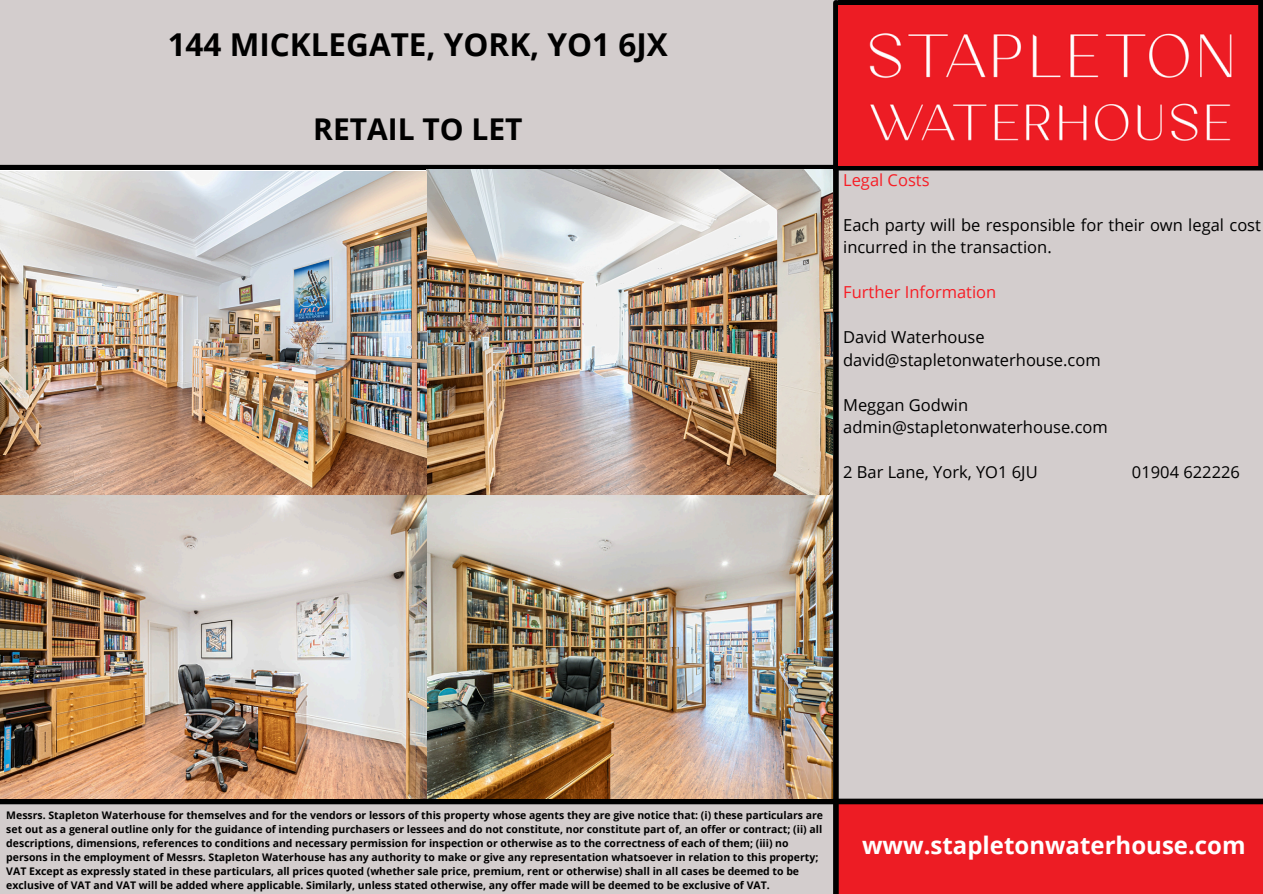
<style>
.page{position:relative;width:1263px;height:894px;background:#fff}
.page>*{position:absolute;margin:0;border:0;box-sizing:border-box;transform-origin:0 0}
.t1{font:700 31.5px "Open Sans";color:#000}
.t2{font:700 30px "Open Sans";color:#000}
.t3{font:700 24px "Open Sans";color:#fff}
.t4{font:16.5px/22.5px "Open Sans";color:#000}
.t5{font:16.5px "Open Sans";color:#f71d25}
.t6{font:700 10.5px/14px "Open Sans";color:#000}
</style>
<div class="page">
<div style="left:0;top:0;width:833px;height:468px;background:#d3cdcd"></div>
<div style="left:845px;top:125px;width:418px;height:673px;background:#d3cdcd"></div>
<div style="left:0;top:753px;width:845px;height:140px;background:#d3cdcd"></div>
<div style="left:836px;top:804px;width:427px;height:89px;background:#ed1c24"></div>
<div style="left:0;top:165px;width:1263px;height:5px;background:#000"></div>
<div style="left:0;top:798px;width:1263px;height:6px;background:#000"></div>
<div style="left:833px;top:3px;width:6px;height:890px;background:#000"></div>
<div style="left:839px;top:0;width:424px;height:6px;background:#000"></div>
<img style="left:839px;top:6px;width:419px;height:159px">
<div style="left:1258px;top:5px;width:5px;height:161px;background:#000"></div>
<img style="left:427px;top:169px;width:406px;height:326px">
<img style="left:0;top:495px;width:833px;height:303px">
<div style="left:244px;top:554px;width:102px;height:22px;background:#e1dcda"></div>
<div style="left:72px;top:544px;width:68px;height:21px;background:#cec8be"></div>
<img style="left:0;top:172px;width:426px;height:326px">
<p class="t1" style="left:168px;top:22px;width:502px">144 MICKLEGATE, YORK, YO1 6JX</p>
<p class="t2" style="left:313px;top:108px;width:211px">RETAIL TO LET</p>
<p class="t5" style="left:843px;top:168px;width:88px">Legal Costs</p>
<p class="t4" style="left:843px;top:213px;width:419px">Each party will be responsible for their own legal cost incurred in the transaction.</p>
<p class="t5" style="left:843px;top:280px;width:155px">Further Information</p>
<p class="t4" style="left:843px;top:325px;width:259px">David Waterhouse david@stapletonwaterhouse.com</p>
<p class="t4" style="left:843px;top:393px;width:266px">Meggan Godwin admin@stapletonwaterhouse.com</p>
<p class="t4" style="left:843px;top:460px;width:196px">2 Bar Lane, York, YO1 6JU</p>
<p class="t4" style="left:1132px;top:460px;width:109px">01904 622226</p>
<p class="t6" style="left:6px;top:807px;width:818px">Messrs. Stapleton Waterhouse for themselves and for the vendors or lessors of this property whose agents they are give notice that: (i) these particulars are set out as a general outline only for the guidance of intending purchasers or lessees and do not constitute, nor constitute part of, an offer or contract; (ii) all descriptions, dimensions, references to conditions and necessary permission for inspection or otherwise as to the correctness of each of them; (iii) no persons in the employment of Messrs. Stapleton Waterhouse has any authority to make or give any representation whatsoever in relation to this property; VAT Except as expressly stated in these particulars, all prices quoted (whether sale price, premium, rent or otherwise) shall in all cases be deemed to be exclusive of VAT and VAT will be added where applicable. Similarly, unless stated otherwise, any offer made will be deemed to be exclusive of VAT.</p>
<p class="t3" style="left:862px;top:828px;width:385px">www.stapletonwaterhouse.com</p>
</div>
